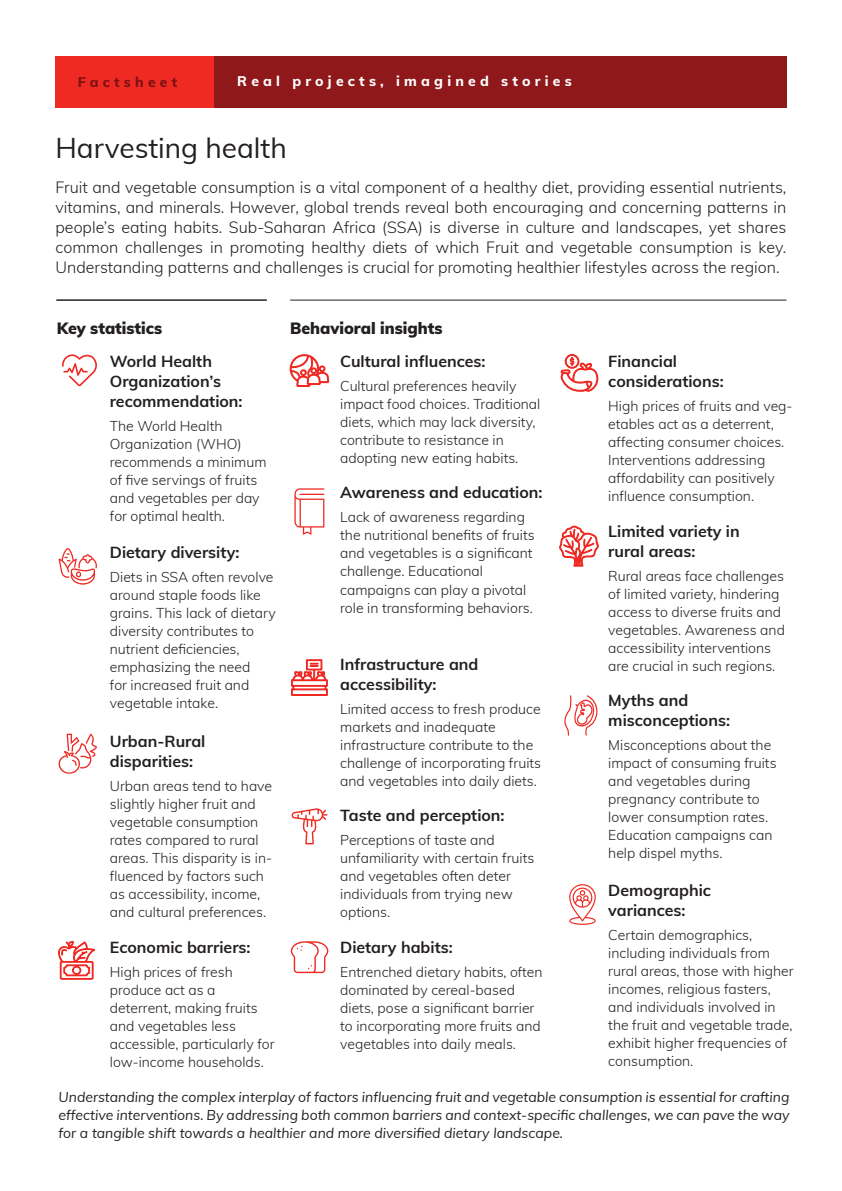
<style>
.page{position:relative;width:842px;height:1191px;background:#fff}
.page>*{position:absolute;margin:0;border:0;box-sizing:border-box;transform-origin:0 0}
.t1{font:28px "Muli";color:#231f20}
.t2{font:300 16px/20px "Muli";color:#231f20;text-align:justify}
.t3{font:700 16px/20px "Muli";color:#231f20}
.t4{font:900 16px "Muli";color:#231f20}
.t5{font:300 14px/18px "Muli";color:#231f20}
.t6{font:italic 14px/18px "Muli";color:#231f20;text-align:justify}
.t7{font:800 14px "Muli";letter-spacing:.3em;color:#fff}
.t8{font:800 14px "Muli";letter-spacing:.3em;color:#7c1214}
</style>
<div class="page">
<div style="left:213px;top:56px;width:573px;height:52px;background:#8f181b"></div>
<div style="left:56px;top:56px;width:158px;height:52px;background:#ee2a23"></div>
<hr style="left:290px;top:299px;width:496px;height:1px;background:#231f20">
<hr style="left:56px;top:299px;width:211px;height:1px;background:#231f20">
<svg style="left:62px;top:354px;width:35px;height:32px"></svg>
<svg style="left:58px;top:548px;width:39px;height:37px"></svg>
<svg style="left:58px;top:733px;width:39px;height:41px"></svg>
<svg style="left:58px;top:941px;width:37px;height:38px"></svg>
<svg style="left:290px;top:354px;width:39px;height:33px"></svg>
<svg style="left:294px;top:488px;width:30px;height:47px"></svg>
<hr style="left:300px;top:493px;width:24px;height:2px;background:#ee2a23">
<svg style="left:291px;top:659px;width:37px;height:36px"></svg>
<svg style="left:292px;top:808px;width:36px;height:36px"></svg>
<svg style="left:291px;top:941px;width:37px;height:32px"></svg>
<svg style="left:560px;top:354px;width:38px;height:37px"></svg>
<svg style="left:559px;top:525px;width:40px;height:41px"></svg>
<svg style="left:564px;top:695px;width:34px;height:40px"></svg>
<svg style="left:569px;top:884px;width:27px;height:41px"></svg>
<p class="t8" style="left:78px;top:72px;width:101px">Factsheet</p>
<p class="t7" style="left:237px;top:71px;width:336px">Real projects, imagined stories</p>
<h1 class="t1" style="left:56px;top:128px;width:233px">Harvesting health</h1>
<p class="t2" style="left:56px;top:176px;width:732px">Fruit and vegetable consumption is a vital component of a healthy diet, providing essential nutrients, vitamins, and minerals. However, global trends reveal both encouraging and concerning patterns in people’s eating habits. Sub-Saharan Africa (SSA) is diverse in culture and landscapes, yet shares common challenges in promoting healthy diets of which Fruit and vegetable consumption is key.<br>Understanding patterns and challenges is crucial for promoting healthier lifestyles across the region.</p>
<p class="t4" style="left:57px;top:316px;width:107px">Key statistics</p>
<p class="t3" style="left:110px;top:350px;width:134px">World Health<br>Organization’s recommendation:</p>
<p class="t5" style="left:110px;top:416px;width:158px">The World Health<br>Organization (WHO) recommends a minimum of five servings of fruits and vegetables per day for optimal health.</p>
<p class="t3" style="left:110px;top:541px;width:131px">Dietary diversity:</p>
<p class="t5" style="left:110px;top:567px;width:167px">Diets in SSA often revolve around staple foods like grains. This lack of dietary diversity contributes to nutrient deficiencies, emphasizing the need<br>for increased fruit and vegetable intake.</p>
<p class="t3" style="left:110px;top:730px;width:97px">Urban-Rural disparities:</p>
<p class="t5" style="left:110px;top:776px;width:164px">Urban areas tend to have slightly higher fruit and vegetable consumption rates compared to rural areas. This disparity is in&shy;fluenced by factors such as accessibility, income, and cultural preferences.</p>
<p class="t3" style="left:110px;top:936px;width:142px">Economic barriers:</p>
<p class="t5" style="left:110px;top:962px;width:166px">High prices of fresh produce act as a deterrent, making fruits and vegetables less accessible, particularly for low-income households.</p>
<p class="t4" style="left:290px;top:316px;width:154px">Behavioral insights</p>
<p class="t3" style="left:340px;top:350px;width:147px">Cultural influences:</p>
<p class="t5" style="left:340px;top:376px;width:202px">Cultural preferences heavily impact food choices. Traditional diets, which may lack diversity, contribute to resistance in adopting new eating habits.</p>
<p class="t3" style="left:340px;top:482px;width:204px">Awareness and education:</p>
<p class="t5" style="left:340px;top:508px;width:196px">Lack of awareness regarding the nutritional benefits of fruits and vegetables is a significant challenge. Educational campaigns can play a pivotal role in transforming behaviors.</p>
<p class="t3" style="left:340px;top:654px;width:140px">Infrastructure and accessibility:</p>
<p class="t5" style="left:340px;top:699px;width:202px">Limited access to fresh produce markets and inadequate infrastructure contribute to the challenge of incorporating fruits and vegetables into daily diets.</p>
<p class="t3" style="left:340px;top:804px;width:166px">Taste and perception:</p>
<p class="t5" style="left:340px;top:830px;width:196px">Perceptions of taste and unfamiliarity with certain fruits and vegetables often deter individuals from trying new options.</p>
<p class="t3" style="left:340px;top:936px;width:114px">Dietary habits:</p>
<p class="t5" style="left:340px;top:962px;width:204px">Entrenched dietary habits, often dominated by cereal-based diets, pose a significant barrier to incorporating more fruits and vegetables into daily meals.</p>
<p class="t3" style="left:608px;top:350px;width:117px">Financial considerations:</p>
<p class="t5" style="left:608px;top:396px;width:186px">High prices of fruits and veg&shy;etables act as a deterrent, affecting consumer choices.<br>Interventions addressing affordability can positively influence consumption.</p>
<p class="t3" style="left:608px;top:520px;width:133px">Limited variety in rural areas:</p>
<p class="t5" style="left:608px;top:566px;width:178px">Rural areas face challenges of limited variety, hindering access to diverse fruits and vegetables. Awareness and accessibility interventions are crucial in such regions.</p>
<p class="t3" style="left:608px;top:689px;width:123px">Myths and misconceptions:</p>
<p class="t5" style="left:608px;top:735px;width:170px">Misconceptions about the impact of consuming fruits and vegetables during pregnancy contribute to lower consumption rates.<br>Education campaigns can help dispel myths.</p>
<p class="t3" style="left:608px;top:879px;width:104px">Demographic variances:</p>
<p class="t5" style="left:608px;top:925px;width:187px">Certain demographics, including individuals from rural areas, those with higher incomes, religious fasters, and individuals involved in the fruit and vegetable trade, exhibit higher frequencies of consumption.</p>
<p class="t6" style="left:59px;top:1087px;width:732px">Understanding the complex interplay of factors influencing fruit and vegetable consumption is essential for crafting effective interventions. By addressing both common barriers and context-specific challenges, we can pave the way for a tangible shift towards a healthier and more diversified dietary landscape.</p>
</div>
